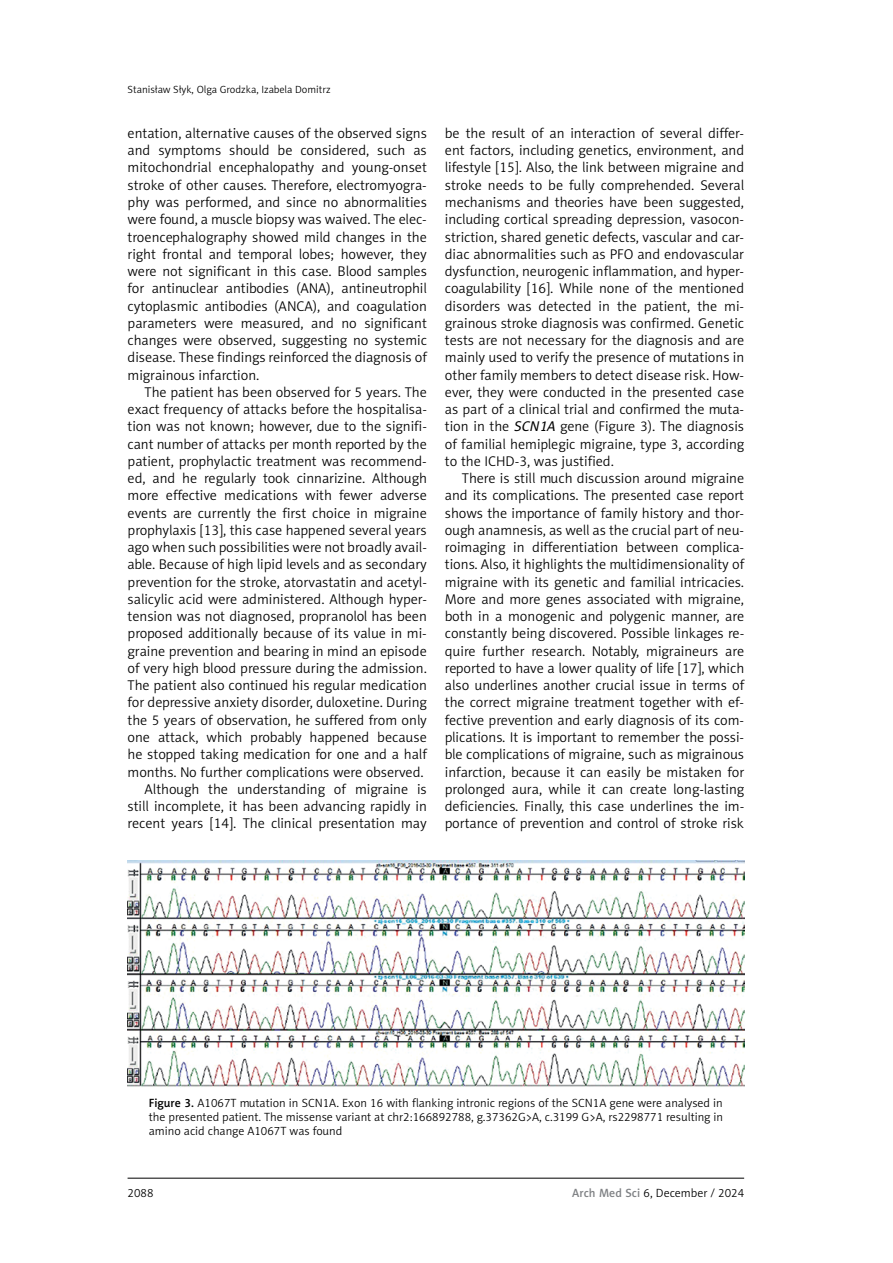
<style>
.page{position:relative;width:893px;height:1263px;background:#fff}
.page>*{position:absolute;margin:0;border:0;box-sizing:border-box;transform-origin:0 0}
.t1{font:14.25px/17.2px "Naomi Sans EFN Light";color:#000;text-align:justify}
.t2{font:12px/14.4px "Naomi Sans EFN Light";color:#000;text-align:justify}
.t3{font:10.5px "Naomi Sans EFN Light";color:#000}
.s1{font-family:"Naomi Sans EFN";font-style:italic}
.s2{font-family:"Naomi Sans EFN Medium"}
.s3{font-family:"Naomi Sans EFN Medium";color:#808285}
</style>
<div class="page">
<hr style="left:128px;top:1178px;width:616px;height:1px;background:#000">
<img style="left:128px;top:860px;width:616px;height:227px">
<p class="t3" style="left:128px;top:83px;width:204px">Stanisław Słyk, Olga Grodzka, Izabela Domitrz</p>
<p class="t1" style="left:128px;top:124px;width:301px">entation, alternative causes of the observed signs and symptoms should be considered, such as mitochondrial encephalopathy and young-onset stroke of other causes. Therefore, electromyogra&shy;phy was performed, and since no abnormalities were found, a muscle biopsy was waived. The elec&shy;troencephalography showed mild changes in the right frontal and temporal lobes; however, they were not significant in this case. Blood samples for antinuclear antibodies (ANA), antineutrophil cytoplasmic antibodies (ANCA), and coagulation parameters were measured, and no significant changes were observed, suggesting no systemic disease. These findings reinforced the diagnosis of migrainous infarction.</p>
<p class="t1" style="left:128px;top:383px;width:301px;text-align:right">The patient has been observed for 5 years. The exact frequency of attacks before the hospitalisa&shy;tion was not known; however, due to the signifi&shy;cant number of attacks per month reported by the patient, prophylactic treatment was recommend&shy;ed, and he regularly took cinnarizine. Although more effective medications with fewer adverse events are currently the first choice in migraine prophylaxis [13], this case happened several years ago when such possibilities were not broadly avail&shy;able. Because of high lipid levels and as secondary prevention for the stroke, atorvastatin and acetyl&shy;salicylic acid were administered. Although hyper&shy;tension was not diagnosed, propranolol has been proposed additionally because of its value in mi&shy;graine prevention and bearing in mind an episode of very high blood pressure during the admission.<br>The patient also continued his regular medication for depressive anxiety disorder, duloxetine. During the 5 years of observation, he suffered from only one attack, which probably happened because he stopped taking medication for one and a half months. No further complications were observed.<br>Although the understanding of migraine is still incomplete, it has been advancing rapidly in recent years [14]. The clinical presentation may</p>
<p class="t1" style="left:445px;top:124px;width:301px">be the result of an interaction of several differ&shy;ent factors, including genetics, environment, and lifestyle [15]. Also, the link between migraine and stroke needs to be fully comprehended. Several mechanisms and theories have been suggested, including cortical spreading depression, vasocon&shy;striction, shared genetic defects, vascular and car&shy;diac abnormalities such as PFO and endovascular dysfunction, neurogenic inflammation, and hyper&shy;coagulability [16]. While none of the mentioned disorders was detected in the patient, the mi&shy;grainous stroke diagnosis was confirmed. Genetic tests are not necessary for the diagnosis and are mainly used to verify the presence of mutations in other family members to detect disease risk. How&shy;ever, they were conducted in the presented case as part of a clinical trial and confirmed the muta&shy;tion in the <span class="s1">SCN1A</span> gene (Figure 3). The diagnosis of familial hemiplegic migraine, type 3, according to the ICHD-3, was justified.</p>
<p class="t1" style="left:445px;top:470px;width:301px;text-indent:17px">There is still much discussion around migraine and its complications. The presented case report shows the importance of family history and thor&shy;ough anamnesis, as well as the crucial part of neu&shy;roimaging in differentiation between complica&shy;tions. Also, it highlights the multidimensionality of migraine with its genetic and familial intricacies.<br>More and more genes associated with migraine, both in a monogenic and polygenic manner, are constantly being discovered. Possible linkages re&shy;quire further research. Notably, migraineurs are reported to have a lower quality of life [17], which also underlines another crucial issue in terms of the correct migraine treatment together with ef&shy;fective prevention and early diagnosis of its com&shy;plications. It is important to remember the possi&shy;ble complications of migraine, such as migrainous infarction, because it can easily be mistaken for prolonged aura, while it can create long-lasting deficiencies. Finally, this case underlines the im&shy;portance of prevention and control of stroke risk</p>
<p class="t2" style="left:149px;top:1095px;width:576px"><span class="s2">Figure 3.</span> A1067T mutation in SCN1A. Exon 16 with flanking intronic regions of the SCN1A gene were analysed in the presented patient. The missense variant at chr2:166892788, g.37362G&gt;A, c.3199 G&gt;A, rs2298771 resulting in amino acid change A1067T was found</p>
<p class="t2" style="left:128px;top:1186px;width:27px">2088</p>
<p class="t2" style="left:572px;top:1186px;width:173px"><span class="s3">Arch Med Sci</span> 6, December / 2024</p>
</div>
